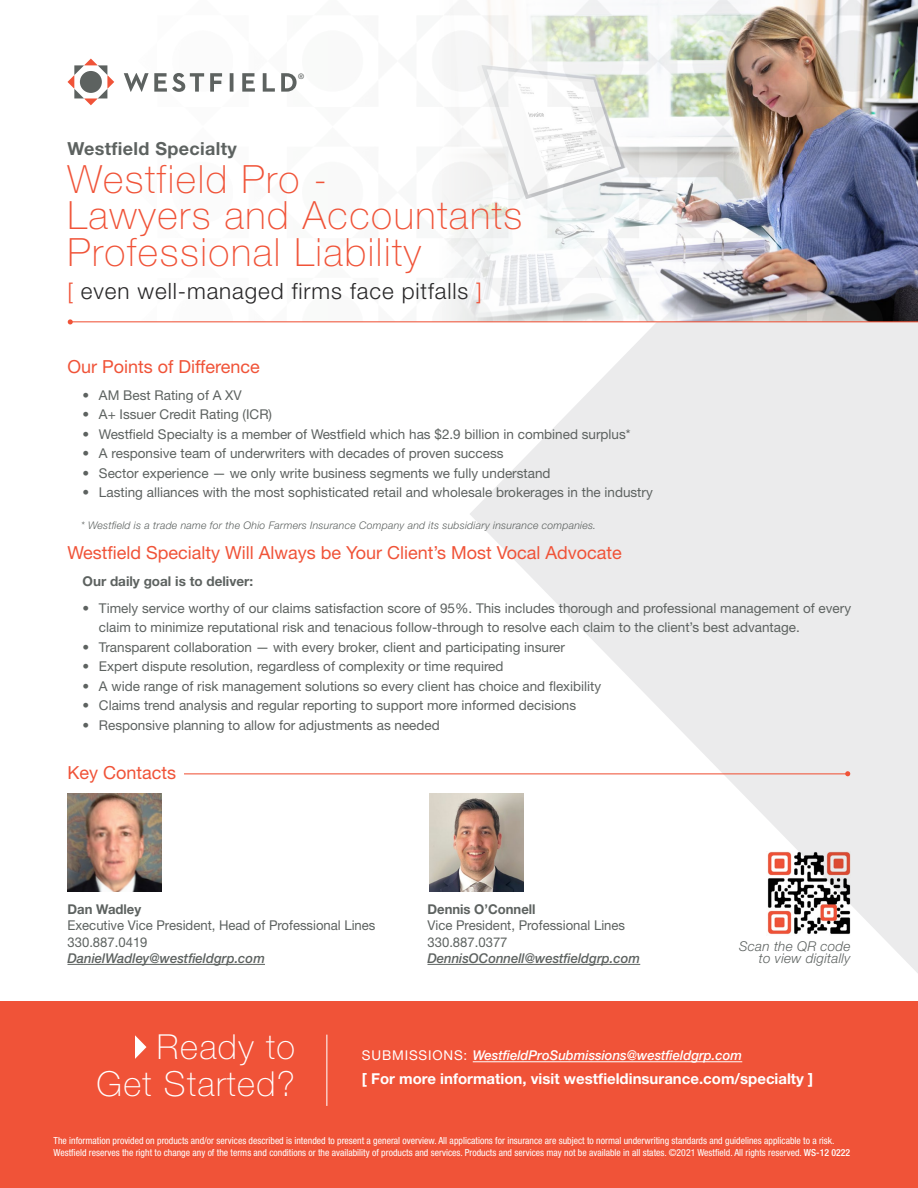
<style>
.page{position:relative;width:918px;height:1188px;background:#fff}
.page>*{position:absolute;margin:0;border:0;box-sizing:border-box;transform-origin:0 0}
.t1{font:100 39px/36.8px "Helvetica Neue LT Std";letter-spacing:.04em;color:#f05338}
.t2{font:100 34.5px/36.6px "Helvetica Neue LT Std";letter-spacing:.04em;color:#fff;text-align:right}
.t3{font:300 22.5px "Helvetica Neue LT Std";letter-spacing:.04em;color:#292829}
.t4{font:18px "Helvetica Neue LT Std";color:#f05338}
.t5{font:700 18px "Helvetica Neue LT Std";letter-spacing:.02em;color:#5d6260}
.t6{font:700 15px "Helvetica Neue LT Std";color:#fff}
.t7{font:13.5px/16.5px "Helvetica Neue LT Std";color:#5d6260}
.t8{font:italic 500 13.5px "Helvetica Neue LT Std";color:#5d6260}
.t9{font:italic 500 13.5px "Helvetica Neue LT Std";color:#fff}
.t10{font:700 13.5px "Helvetica Neue LT Std";color:#5d6260}
.t11{font:italic 300 13.5px/12px "Helvetica Neue LT Std";letter-spacing:.02em;color:#5d6260;text-align:right}
.t12{font:italic 300 10.5px "Helvetica Neue LT Std";letter-spacing:.02em;color:#5d6260}
.t13{font:condensed 9.75px/12px "Helvetica Neue LT Std";color:#fff}
.t14{font:500 7.65px "Helvetica Neue LT Std";color:#5d6260}
.s1{color:#f05338}
.s2{font-weight:400;font-style:normal}
.s3{font-weight:500}
</style>
<div class="page">
<svg style="left:469px;top:322px;width:449px;height:651px;fill:#ebebec"></svg>
<img style="left:442px;top:0;width:476px;height:321px">
<hr style="left:68px;top:964px;width:197px;height:1px;background:#5d6260">
<hr style="left:428px;top:964px;width:212px;height:1px;background:#5d6260">
<div style="left:0;top:1001px;width:918px;height:187px;background:#f05338"></div>
<svg style="left:68px;top:319px;width:5px;height:5px"></svg>
<hr style="left:70px;top:321px;width:848px;height:1px;background:#f05338">
<svg style="left:845px;top:771px;width:5px;height:5px"></svg>
<hr style="left:184px;top:773px;width:664px;height:1px;background:#f05338">
<hr style="left:326px;top:1035px;width:1px;height:71px;background:#fff">
<img style="left:429px;top:794px;width:95px;height:97px">
<svg style="left:135px;top:1035px;width:12px;height:24px"></svg>
<hr style="left:473px;top:1061px;width:269px;height:1px;background:#fff">
<img style="left:68px;top:794px;width:94px;height:97px">
<svg style="left:68px;top:59px;width:46px;height:46px"></svg>
<svg style="left:124px;top:73px;width:173px;height:19px"></svg>
<img style="left:767px;top:851px;width:83px;height:85px">
<p class="t14" style="left:298px;top:71px;width:8px">®</p>
<h3 class="t5" style="left:68px;top:138px;width:171px">Westfield Specialty</h3>
<h1 class="t1" style="left:68px;top:161px;width:456px">Westfield Pro -<br>Lawyers and Accountants<br>Professional Liability</h1>
<h3 class="t3" style="left:68px;top:277px;width:416px"><span class="s1">[</span> even well-managed firms face pitfalls <span class="s1">]</span></h3>
<h3 class="t4" style="left:68px;top:356px;width:194px">Our Points of Difference</h3>
<p class="t7" style="left:82px;top:387px;width:161px">• AM Best Rating of A XV</p>
<p class="t7" style="left:82px;top:406px;width:191px">• A+ Issuer Credit Rating (ICR)</p>
<p class="t7" style="left:82px;top:425px;width:550px">• Westfield Specialty is a member of Westfield which has $2.9 billion in combined surplus*</p>
<p class="t7" style="left:82px;top:445px;width:423px">• A responsive team of underwriters with decades of proven success</p>
<p class="t7" style="left:82px;top:464px;width:470px">• Sector experience — we only write business segments we fully understand</p>
<p class="t7" style="left:82px;top:484px;width:572px">• Lasting alliances with the most sophisticated retail and wholesale brokerages in the industry</p>
<p class="t12" style="left:81px;top:519px;width:517px">* Westfield is a trade name for the Ohio Farmers Insurance Company and its subsidiary insurance companies.</p>
<h3 class="t4" style="left:68px;top:542px;width:556px">Westfield Specialty Will Always be Your Client’s Most Vocal Advocate</h3>
<p class="t10" style="left:82px;top:573px;width:172px">Our daily goal is to deliver:</p>
<p class="t7" style="left:99px;top:598px;width:754px;line-height:19.5px;text-indent:-16px">• Timely service worthy of our claims satisfaction score of 95%. This includes thorough and professional management of every claim to minimize reputational risk and tenacious follow-through to resolve each claim to the client’s best advantage.</p>
<p class="t7" style="left:82px;top:638px;width:484px">• Transparent collaboration — with every broker, client and participating insurer</p>
<p class="t7" style="left:82px;top:658px;width:423px">• Expert dispute resolution, regardless of complexity or time required</p>
<p class="t7" style="left:82px;top:677px;width:520px">• A wide range of risk management solutions so every client has choice and flexibility</p>
<p class="t7" style="left:82px;top:697px;width:495px">• Claims trend analysis and regular reporting to support more informed decisions</p>
<p class="t7" style="left:82px;top:716px;width:359px">• Responsive planning to allow for adjustments as needed</p>
<h3 class="t4" style="left:68px;top:762px;width:110px">Key Contacts</h3>
<p class="t10" style="left:68px;top:900px;width:75px">Dan Wadley</p>
<p class="t7" style="left:68px;top:917px;width:309px">Executive Vice President, Head of Professional Lines<br>330.887.0419</p>
<p class="t8" style="left:68px;top:950px;width:199px">DanielWadley@westfieldgrp.com</p>
<p class="t10" style="left:428px;top:900px;width:110px">Dennis O’Connell</p>
<p class="t7" style="left:428px;top:917px;width:199px">Vice President, Professional Lines<br>330.887.0377</p>
<p class="t8" style="left:428px;top:950px;width:214px">DennisOConnell@westfieldgrp.com</p>
<p class="t11" style="left:739px;top:940px;width:113px">Scan the QR code to view digitally</p>
<h2 class="t2" style="left:96px;top:1029px;width:200px">Ready to<br>Get Started?</h2>
<p class="t9" style="left:362px;top:1048px;width:382px"><span class="s2">SUBMISSIONS:</span> WestfieldProSubmissions@westfieldgrp.com</p>
<p class="t6" style="left:362px;top:1070px;width:453px">[ For more information, visit westfieldinsurance.com/specialty ]</p>
<p class="t13" style="left:54px;top:1135px;width:798px">The information provided on products and/or services described is intended to present a general overview. All applications for insurance are subject to normal underwriting standards and guidelines applicable to a risk.<br>Westfield reserves the right to change any of the terms and conditions or the availability of products and services. Products and services may not be available in all states. ©2021 Westfield. All rights reserved. <span class="s3">WS-12 0222</span></p>
</div>
